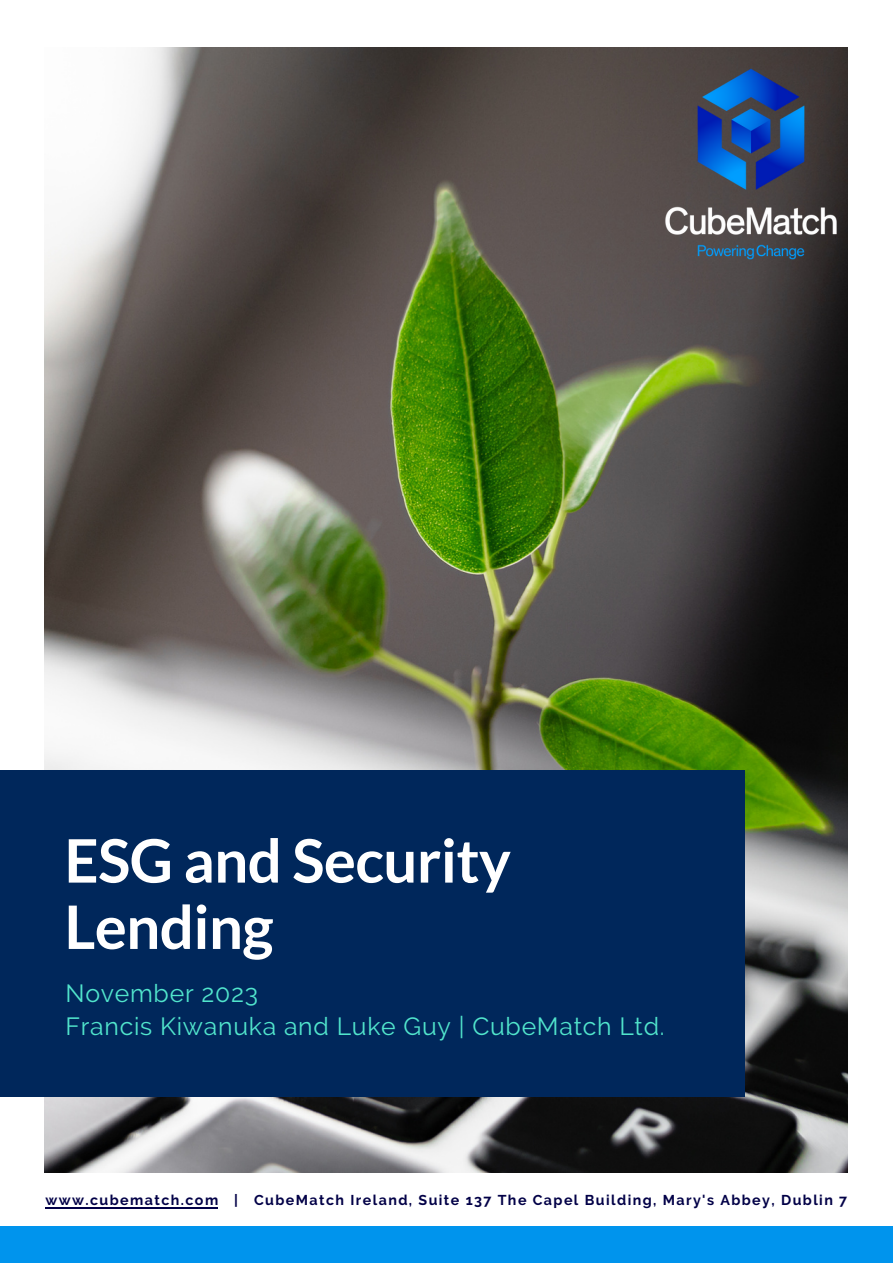
<style>
.page{position:relative;width:893px;height:1264px;background:#fff}
.page>*{position:absolute;margin:0;border:0;box-sizing:border-box;transform-origin:0 0}
.t1{font:700 60px/66.3px "Lato";letter-spacing:-.01em;color:#fff}
.t2{font:24.75px "Raleway";letter-spacing:.03em;color:#51e5cc}
.t3{font:700 14.25px "Raleway";letter-spacing:.1em;color:#020047}
</style>
<div class="page">
<img style="left:45px;top:48px;width:802px;height:1124px">
<div style="left:0;top:1226px;width:892px;height:36px;background:#0094ed"></div>
<div style="left:0;top:770px;width:744px;height:326px;background:#00275b"></div>
<img style="left:662px;top:66px;width:177px;height:196px">
<hr style="left:45px;top:1207px;width:173px;height:1px;background:#020047">
<p class="t1" style="left:64px;top:826px;width:448px">ESG and Security<br>Lending</p>
<p class="t2" style="left:65px;top:978px;width:194px">November 2023</p>
<p class="t2" style="left:65px;top:1012px;width:600px">Francis Kiwanuka and Luke Guy | CubeMatch Ltd.</p>
<p class="t3" style="left:45px;top:1191px;width:803px">www.cubematch.com | CubeMatch Ireland, Suite 137 The Capel Building, Mary's Abbey, Dublin 7</p>
</div>
